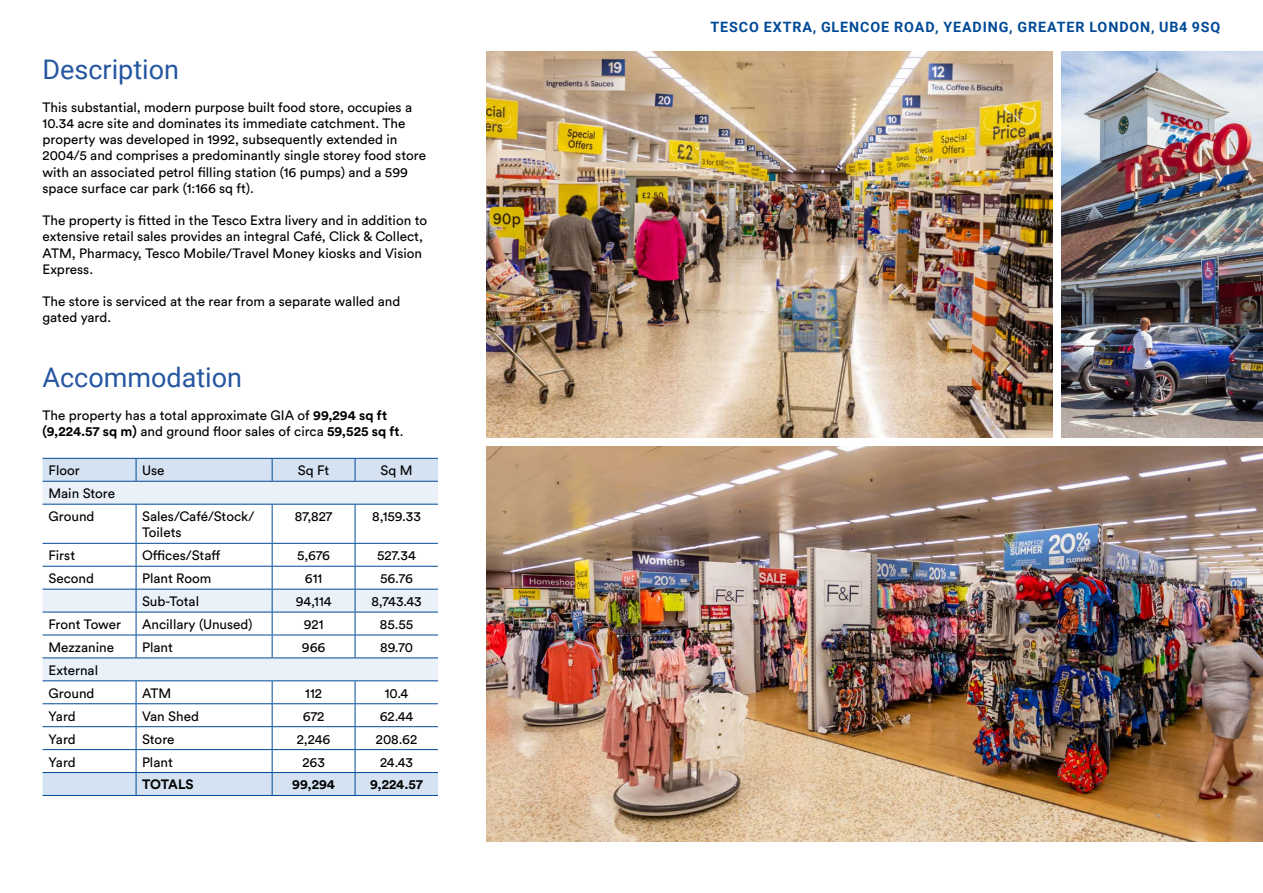
<style>
.page{position:relative;width:1263px;height:893px;background:#fff}
.page>*{position:absolute;margin:0;border:0;box-sizing:border-box;transform-origin:0 0}
.t1{font:27px "Roboto";color:#2556a0}
.t2{font:700 14.25px "Roboto";letter-spacing:.065em;color:#004996}
.t3{font:13.5px/16.2px "Circular Pro";color:#000}
.t4{font:700 13.5px "Circular Pro";color:#000}
.s1{font-weight:700}
</style>
<div class="page">
<svg style="left:43px;top:459px;width:395px;height:336px"></svg>
<svg style="left:43px;top:482px;width:395px;height:198px"></svg>
<svg style="left:136px;top:459px;width:1px;height:22px"></svg>
<svg style="left:272px;top:459px;width:1px;height:22px"></svg>
<svg style="left:355px;top:459px;width:1px;height:22px"></svg>
<hr style="left:43px;top:481px;width:93px;height:1px;background:#004996">
<hr style="left:136px;top:481px;width:136px;height:1px;background:#004996">
<hr style="left:272px;top:481px;width:83px;height:1px;background:#004996">
<hr style="left:355px;top:481px;width:83px;height:1px;background:#004996">
<hr style="left:43px;top:504px;width:93px;height:1px;background:#004996">
<hr style="left:136px;top:504px;width:136px;height:1px;background:#004996">
<hr style="left:136px;top:505px;width:1px;height:38px;background:#004996">
<hr style="left:272px;top:504px;width:83px;height:1px;background:#004996">
<hr style="left:272px;top:505px;width:1px;height:38px;background:#004996">
<hr style="left:355px;top:504px;width:83px;height:1px;background:#004996">
<hr style="left:355px;top:505px;width:1px;height:38px;background:#004996">
<hr style="left:43px;top:543px;width:93px;height:1px;background:#004996">
<hr style="left:136px;top:543px;width:136px;height:1px;background:#004996">
<hr style="left:272px;top:543px;width:83px;height:1px;background:#004996">
<hr style="left:355px;top:543px;width:83px;height:1px;background:#004996">
<hr style="left:43px;top:566px;width:93px;height:1px;background:#004996">
<hr style="left:136px;top:566px;width:136px;height:1px;background:#004996">
<hr style="left:272px;top:566px;width:83px;height:1px;background:#004996">
<hr style="left:355px;top:566px;width:83px;height:1px;background:#004996">
<hr style="left:43px;top:589px;width:93px;height:1px;background:#004996">
<hr style="left:136px;top:589px;width:136px;height:1px;background:#004996">
<hr style="left:272px;top:589px;width:83px;height:1px;background:#004996">
<hr style="left:355px;top:589px;width:83px;height:1px;background:#004996">
<hr style="left:43px;top:612px;width:93px;height:1px;background:#004996">
<hr style="left:136px;top:612px;width:136px;height:1px;background:#004996">
<hr style="left:272px;top:612px;width:83px;height:1px;background:#004996">
<hr style="left:355px;top:612px;width:83px;height:1px;background:#004996">
<hr style="left:43px;top:635px;width:93px;height:1px;background:#004996">
<hr style="left:136px;top:635px;width:136px;height:1px;background:#004996">
<svg style="left:136px;top:544px;width:1px;height:113px"></svg>
<hr style="left:272px;top:635px;width:83px;height:1px;background:#004996">
<svg style="left:272px;top:544px;width:1px;height:113px"></svg>
<hr style="left:355px;top:635px;width:83px;height:1px;background:#004996">
<svg style="left:355px;top:544px;width:1px;height:113px"></svg>
<hr style="left:43px;top:657px;width:93px;height:1px;background:#004996">
<hr style="left:136px;top:657px;width:136px;height:1px;background:#004996">
<hr style="left:272px;top:657px;width:83px;height:1px;background:#004996">
<hr style="left:355px;top:657px;width:83px;height:1px;background:#004996">
<hr style="left:43px;top:680px;width:93px;height:1px;background:#004996">
<hr style="left:136px;top:680px;width:136px;height:1px;background:#004996">
<hr style="left:272px;top:680px;width:83px;height:1px;background:#004996">
<hr style="left:355px;top:680px;width:83px;height:1px;background:#004996">
<hr style="left:43px;top:703px;width:93px;height:1px;background:#004996">
<hr style="left:136px;top:703px;width:136px;height:1px;background:#004996">
<hr style="left:272px;top:703px;width:83px;height:1px;background:#004996">
<hr style="left:355px;top:703px;width:83px;height:1px;background:#004996">
<hr style="left:43px;top:726px;width:93px;height:1px;background:#004996">
<hr style="left:136px;top:726px;width:136px;height:1px;background:#004996">
<hr style="left:272px;top:726px;width:83px;height:1px;background:#004996">
<hr style="left:355px;top:726px;width:83px;height:1px;background:#004996">
<hr style="left:43px;top:749px;width:93px;height:1px;background:#004996">
<hr style="left:136px;top:749px;width:136px;height:1px;background:#004996">
<hr style="left:272px;top:749px;width:83px;height:1px;background:#004996">
<hr style="left:355px;top:749px;width:83px;height:1px;background:#004996">
<hr style="left:43px;top:772px;width:93px;height:1px;background:#004996">
<hr style="left:136px;top:772px;width:136px;height:1px;background:#004996">
<svg style="left:136px;top:681px;width:1px;height:114px"></svg>
<hr style="left:272px;top:772px;width:83px;height:1px;background:#004996">
<svg style="left:272px;top:681px;width:1px;height:114px"></svg>
<hr style="left:355px;top:772px;width:83px;height:1px;background:#004996">
<svg style="left:355px;top:681px;width:1px;height:114px"></svg>
<hr style="left:43px;top:458px;width:93px;height:1px;background:#004996">
<hr style="left:136px;top:458px;width:136px;height:1px;background:#004996">
<hr style="left:272px;top:458px;width:83px;height:1px;background:#004996">
<hr style="left:355px;top:458px;width:83px;height:1px;background:#004996">
<hr style="left:43px;top:795px;width:93px;height:1px;background:#004996">
<hr style="left:136px;top:795px;width:136px;height:1px;background:#004996">
<hr style="left:272px;top:795px;width:83px;height:1px;background:#004996">
<hr style="left:355px;top:795px;width:83px;height:1px;background:#004996">
<img style="left:487px;top:51px;width:565px;height:387px">
<img style="left:1061px;top:51px;width:202px;height:387px">
<img style="left:487px;top:446px;width:776px;height:396px">
<h1 class="t1" style="left:43px;top:51px;width:138px">Description</h1>
<p class="t3" style="left:43px;top:98px;width:385px">This substantial, modern purpose built food store, occupies a 10.34 acre site and dominates its immediate catchment. The property was developed in 1992, subsequently extended in 2004/5 and comprises a predominantly single storey food store with an associated petrol filling station (16 pumps) and a 599 space surface car park (1:166 sq ft).</p>
<p class="t3" style="left:43px;top:212px;width:386px">The property is fitted in the Tesco Extra livery and in addition to extensive retail sales provides an integral Café, Click &amp; Collect, ATM, Pharmacy, Tesco Mobile/Travel Money kiosks and Vision Express.</p>
<p class="t3" style="left:43px;top:293px;width:359px">The store is serviced at the rear from a separate walled and gated yard.</p>
<h1 class="t1" style="left:43px;top:359px;width:201px">Accommodation</h1>
<p class="t3" style="left:43px;top:406px;width:362px">The property has a total approximate GIA of <span class="s1">99,294 sq ft (9,224.57 sq m)</span> and ground floor sales of circa <span class="s1">59,525 sq ft</span>.</p>
<p class="t3" style="left:49px;top:462px;width:33px">Floor</p>
<p class="t3" style="left:142px;top:462px;width:24px">Use</p>
<p class="t3" style="left:298px;top:462px;width:33px">Sq Ft</p>
<p class="t3" style="left:381px;top:462px;width:33px">Sq M</p>
<p class="t3" style="left:49px;top:481px;width:68px;line-height:23px">Main Store<br>Ground</p>
<p class="t3" style="left:142px;top:508px;width:114px">Sales/Café/Stock/<br>Toilets</p>
<p class="t3" style="left:295px;top:508px;width:39px">87,827</p>
<p class="t3" style="left:372px;top:508px;width:50px">8,159.33</p>
<p class="t3" style="left:49px;top:547px;width:28px">First</p>
<p class="t3" style="left:142px;top:547px;width:80px">Offices/Staff</p>
<p class="t3" style="left:297px;top:547px;width:34px">5,676</p>
<p class="t3" style="left:377px;top:547px;width:40px">527.34</p>
<p class="t3" style="left:49px;top:570px;width:47px">Second</p>
<p class="t3" style="left:142px;top:570px;width:71px">Plant Room</p>
<p class="t3" style="left:305px;top:570px;width:19px">611</p>
<p class="t3" style="left:380px;top:570px;width:34px">56.76</p>
<p class="t3" style="left:142px;top:593px;width:59px">Sub-Total</p>
<p class="t3" style="left:296px;top:593px;width:37px">94,114</p>
<p class="t3" style="left:371px;top:593px;width:52px">8,743.43</p>
<p class="t3" style="left:49px;top:616px;width:74px">Front Tower</p>
<p class="t3" style="left:142px;top:616px;width:112px">Ancillary (Unused)</p>
<p class="t3" style="left:304px;top:616px;width:21px">921</p>
<p class="t3" style="left:380px;top:616px;width:35px">85.55</p>
<p class="t3" style="left:49px;top:638px;width:67px">Mezzanine</p>
<p class="t3" style="left:142px;top:638px;width:32px">Plant</p>
<p class="t3" style="left:302px;top:638px;width:25px">966</p>
<p class="t3" style="left:380px;top:638px;width:34px">89.70</p>
<p class="t3" style="left:49px;top:658px;width:51px;line-height:23px">External<br>Ground</p>
<p class="t3" style="left:142px;top:684px;width:31px">ATM</p>
<p class="t3" style="left:305px;top:684px;width:18px">112</p>
<p class="t3" style="left:385px;top:684px;width:25px">10.4</p>
<p class="t3" style="left:49px;top:707px;width:29px">Yard</p>
<p class="t3" style="left:142px;top:707px;width:58px">Van Shed</p>
<p class="t3" style="left:303px;top:707px;width:23px">672</p>
<p class="t3" style="left:380px;top:707px;width:35px">62.44</p>
<p class="t3" style="left:49px;top:730px;width:29px">Yard</p>
<p class="t3" style="left:142px;top:730px;width:34px">Store</p>
<p class="t3" style="left:297px;top:730px;width:35px">2,246</p>
<p class="t3" style="left:376px;top:730px;width:43px">208.62</p>
<p class="t3" style="left:49px;top:753px;width:29px">Yard</p>
<p class="t3" style="left:142px;top:753px;width:32px">Plant</p>
<p class="t3" style="left:302px;top:753px;width:24px">263</p>
<p class="t3" style="left:380px;top:753px;width:34px">24.43</p>
<p class="t4" style="left:142px;top:775px;width:53px">TOTALS</p>
<p class="t4" style="left:292px;top:775px;width:44px">99,294</p>
<p class="t4" style="left:370px;top:775px;width:54px">9,224.57</p>
<p class="t2" style="left:710px;top:17px;width:511px">TESCO EXTRA, GLENCOE ROAD, YEADING, GREATER LONDON, UB4 9SQ</p>
</div>
